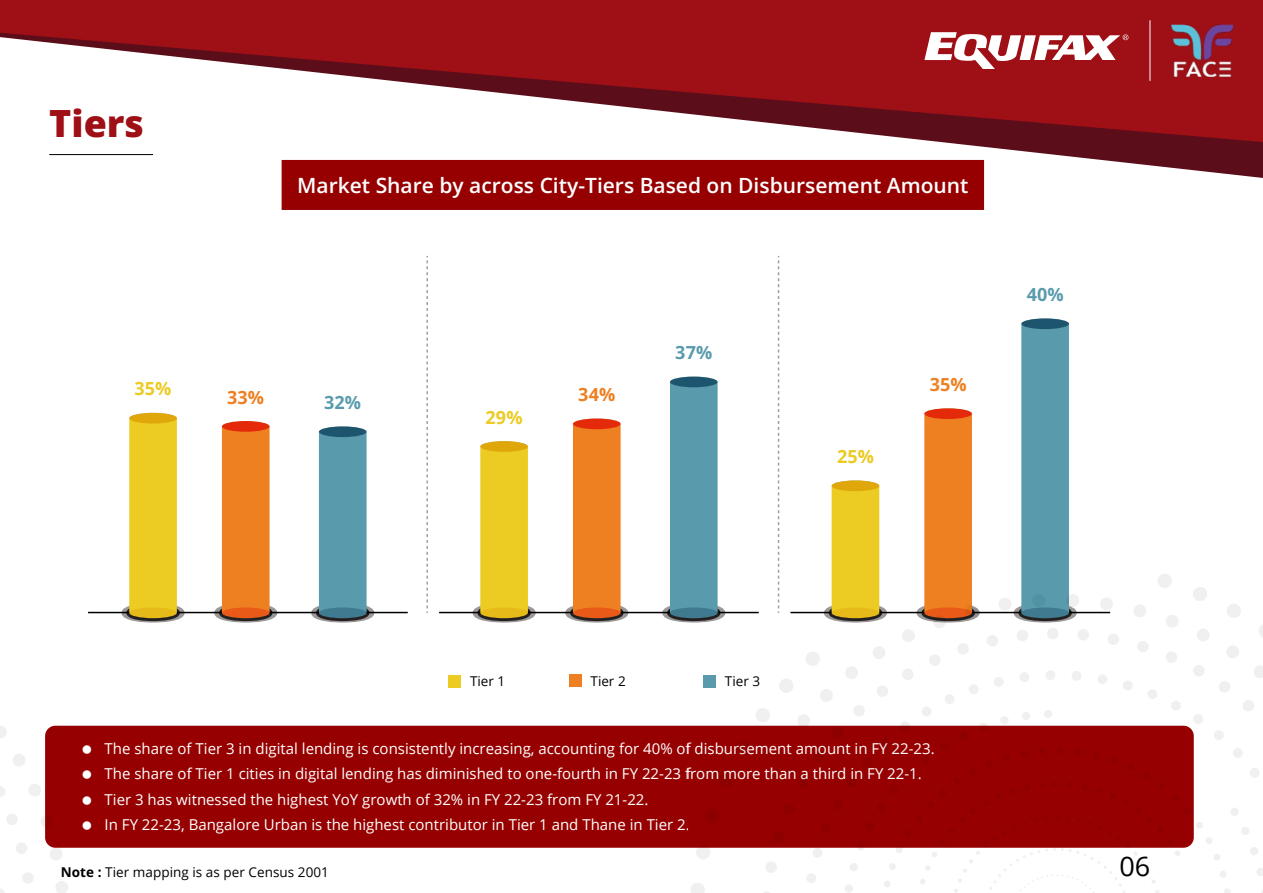
<style>
.page{position:relative;width:1263px;height:893px;background:#fff}
.page>*{position:absolute;margin:0;border:0;box-sizing:border-box;transform-origin:0 0}
.t1{font:800 37.5px "Open Sans";color:#9e0f16}
.t2{font:27px "Open Sans";color:#000}
.t3{font:600 21px "Open Sans";color:#fff}
.t4{font:700 18px "Open Sans";color:#ee8021}
.t5{font:700 18px "Open Sans";color:#599bad}
.t6{font:700 18px "Open Sans";color:#eccb23}
.t7{font:15px/25.5px "Open Sans";color:#fff}
.t8{font:13.5px "Open Sans";letter-spacing:.005em;color:#000}
.s1{font-weight:700}
</style>
<div class="page">
<svg style="left:426px;top:256px;width:2px;height:357px"></svg>
<svg style="left:778px;top:256px;width:1px;height:317px"></svg>
<div style="left:448px;top:675px;width:13px;height:13px;background:#eccb23"></div>
<div style="left:568px;top:674px;width:13px;height:13px;background:#ee8021"></div>
<hr style="left:88px;top:612px;width:320px;height:1px;background:#000">
<svg style="left:311px;top:603px;width:63px;height:20px"></svg>
<svg style="left:316px;top:605px;width:53px;height:16px"></svg>
<div style="left:319px;top:427px;width:48px;height:191px;background:#599bad"></div>
<div style="left:319px;top:426px;width:48px;height:11px;background:#1d556f;border-radius:50%"></div>
<div style="left:319px;top:607px;width:48px;height:11px;background:#3e7b91;border-radius:50%"></div>
<svg style="left:214px;top:603px;width:63px;height:20px"></svg>
<svg style="left:219px;top:605px;width:53px;height:16px"></svg>
<div style="left:222px;top:421px;width:48px;height:197px;background:#ee8021"></div>
<div style="left:222px;top:421px;width:48px;height:11px;background:#e42a0b;border-radius:50%"></div>
<div style="left:222px;top:607px;width:48px;height:11px;background:#e95917;border-radius:50%"></div>
<svg style="left:122px;top:603px;width:63px;height:20px"></svg>
<svg style="left:126px;top:605px;width:54px;height:16px"></svg>
<div style="left:129px;top:413px;width:48px;height:205px;background:#eccb23"></div>
<div style="left:129px;top:413px;width:48px;height:11px;background:#e0a70b;border-radius:50%"></div>
<div style="left:129px;top:607px;width:48px;height:11px;background:#e6ba18;border-radius:50%"></div>
<div style="left:1021px;top:319px;width:48px;height:255px;background:#599bad"></div>
<div style="left:1021px;top:318px;width:48px;height:11px;background:#1d556f;border-radius:50%"></div>
<div style="left:924px;top:408px;width:48px;height:166px;background:#ee8021"></div>
<svg style="left:924px;top:408px;width:48px;height:11px"></svg>
<div style="left:832px;top:482px;width:47px;height:92px;background:#eccb23"></div>
<div style="left:832px;top:480px;width:47px;height:11px;background:#e0a70b;border-radius:50%"></div>
<hr style="left:439px;top:612px;width:320px;height:1px;background:#000">
<svg style="left:662px;top:603px;width:63px;height:20px"></svg>
<svg style="left:667px;top:605px;width:53px;height:16px"></svg>
<div style="left:670px;top:377px;width:48px;height:241px;background:#599bad"></div>
<div style="left:670px;top:377px;width:48px;height:10px;background:#1d556f;border-radius:50%"></div>
<div style="left:670px;top:607px;width:48px;height:11px;background:#3e7b91;border-radius:50%"></div>
<svg style="left:565px;top:603px;width:63px;height:20px"></svg>
<svg style="left:570px;top:605px;width:53px;height:16px"></svg>
<div style="left:573px;top:420px;width:48px;height:198px;background:#ee8021"></div>
<svg style="left:573px;top:418px;width:48px;height:11px"></svg>
<div style="left:573px;top:607px;width:48px;height:11px;background:#e95917;border-radius:50%"></div>
<svg style="left:473px;top:603px;width:63px;height:20px"></svg>
<svg style="left:477px;top:605px;width:54px;height:16px"></svg>
<div style="left:480px;top:441px;width:48px;height:177px;background:#eccb23"></div>
<div style="left:480px;top:441px;width:48px;height:11px;background:#e0a70b;border-radius:50%"></div>
<div style="left:480px;top:607px;width:48px;height:11px;background:#e6ba18;border-radius:50%"></div>
<div style="left:280px;top:158px;width:705px;height:53px;background:#970001;border:2px solid #fff"></div>
<div style="left:44px;top:725px;width:1150px;height:123px;background:#970001;border-radius:11px"></div>
<div style="left:44px;top:724px;width:1151px;height:125px;border:2px solid #fff;border-radius:11px"></div>
<svg style="left:49px;top:142px;width:1214px;height:36px"></svg>
<svg style="left:0;top:0;width:1263px;height:142px;fill:#9e0f16"></svg>
<svg style="left:689px;top:574px;width:574px;height:319px"></svg>
<svg style="left:0;top:724px;width:70px;height:169px"></svg>
<svg style="left:924px;top:32px;width:204px;height:37px"></svg>
<hr style="left:1150px;top:20px;width:1px;height:61px;background:#fff">
<img style="left:1171px;top:25px;width:62px;height:51px">
<hr style="left:49px;top:154px;width:104px;height:1px;background:#000">
<h1 class="t1" style="left:49px;top:97px;width:96px">Tiers</h1>
<h3 class="t3" style="left:297px;top:171px;width:673px">Market Share by across City-Tiers Based on Disbursement Amount</h3>
<p class="t6" style="left:135px;top:376px;width:38px">35%</p>
<p class="t4" style="left:227px;top:385px;width:38px">33%</p>
<p class="t5" style="left:324px;top:390px;width:38px">32%</p>
<p class="t6" style="left:486px;top:405px;width:38px">29%</p>
<p class="t4" style="left:578px;top:383px;width:38px">34%</p>
<p class="t5" style="left:675px;top:340px;width:38px">37%</p>
<p class="t6" style="left:837px;top:445px;width:38px">25%</p>
<p class="t4" style="left:930px;top:372px;width:38px">35%</p>
<p class="t5" style="left:1027px;top:282px;width:38px">40%</p>
<p class="t8" style="left:470px;top:671px;width:37px">Tier 1</p>
<p class="t8" style="left:590px;top:671px;width:37px">Tier 2</p>
<p class="t8" style="left:725px;top:671px;width:37px">Tier 3</p>
<p class="t7" style="left:105px;top:735px;width:831px">The share of Tier 3 in digital lending is consistently increasing, accounting for 40% of disbursement amount in FY 22-23.<br>The share of Tier 1 cities in digital lending has diminished to one-fourth in FY 22-23 from more than a third in FY 22-1.<br>Tier 3 has witnessed the highest YoY growth of 32% in FY 22-23 from FY 21-22.<br>In FY 22-23, Bangalore Urban is the highest contributor in Tier 1 and Thane in Tier 2.</p>
<p class="t8" style="left:61px;top:862px;width:269px"><span class="s1">Note :</span> Tier mapping is as per Census 2001</p>
<h2 class="t2" style="left:1119px;top:848px;width:32px">06</h2>
</div>
